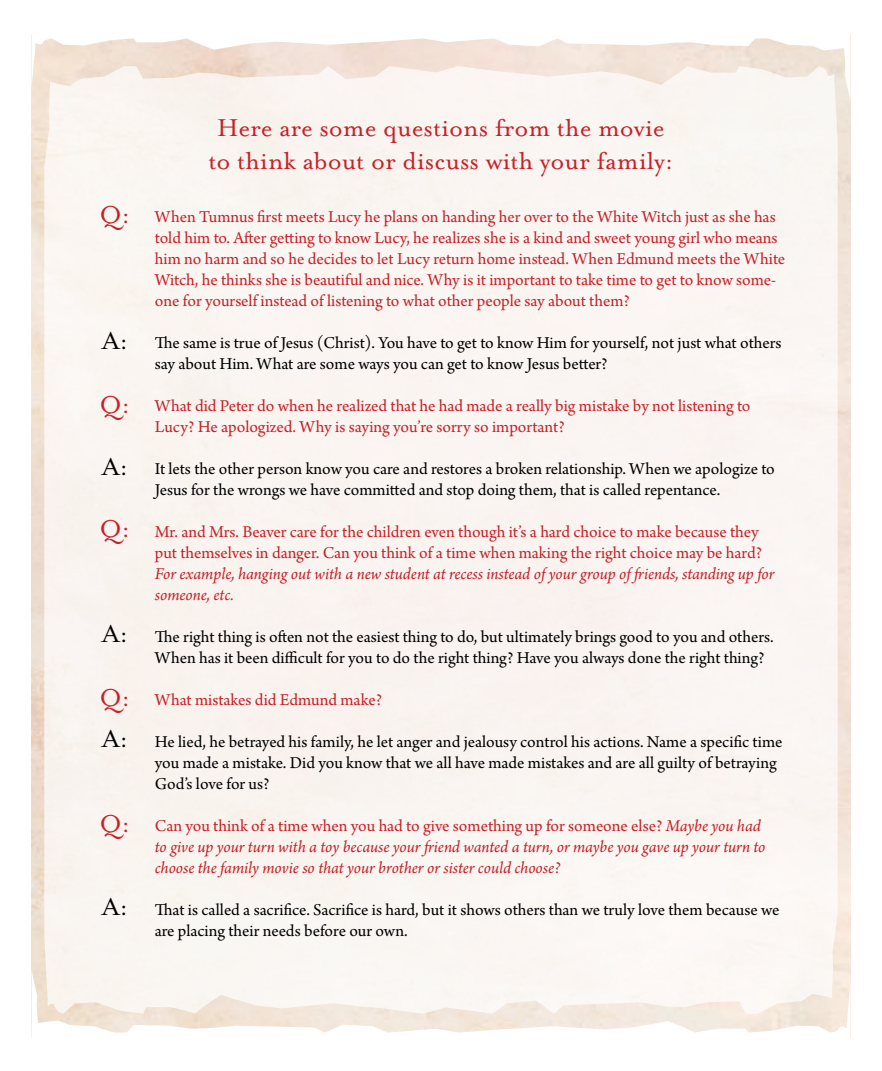
<style>
.page{position:relative;width:882px;height:1071px;background:#fff}
.page>*{position:absolute;margin:0;border:0;box-sizing:border-box;transform-origin:0 0}
.t1{font:28px/33.6px "Mrs Eaves OT";color:#c72127;text-align:center}
.t2{font:28px "Mrs Eaves OT";color:#000}
.t3{font:17.5px/21px "Arno Pro";color:#000}
.t4{font:17.5px/21px "Arno Pro";color:#c72127}
.t5{font:italic 17.5px/21px "Arno Pro";letter-spacing:-.005em;color:#c72127}
.s1{font-style:normal}
</style>
<div class="page">
<div style="left:44px;top:101px;width:794px;height:869px;background:#faf5f1"></div>
<svg style="left:31px;top:970px;width:819px;height:68px;fill:#faf6f2"></svg>
<svg style="left:32px;top:38px;width:818px;height:63px"></svg>
<h1 class="t1" style="left:100px;top:198px;width:32px">Q:</h1>
<h1 class="t2" style="left:102px;top:324px;width:28px">A:</h1>
<h1 class="t1" style="left:100px;top:388px;width:32px">Q:</h1>
<h1 class="t2" style="left:102px;top:450px;width:28px">A:</h1>
<h1 class="t1" style="left:100px;top:512px;width:32px">Q:</h1>
<h1 class="t2" style="left:102px;top:618px;width:28px">A:</h1>
<h1 class="t1" style="left:100px;top:681px;width:32px">Q:</h1>
<h1 class="t2" style="left:102px;top:723px;width:28px">A:</h1>
<h1 class="t1" style="left:100px;top:807px;width:32px">Q:</h1>
<h1 class="t2" style="left:102px;top:890px;width:28px">A:</h1>
<h1 class="t1" style="left:208px;top:110px;width:467px">Here are some questions from the movie to think about or discuss with your family:</h1>
<p class="t4" style="left:155px;top:207px;width:632px">When Tumnus first meets Lucy he plans on handing her over to the White Witch just as she has told him to. After getting to know Lucy, he realizes she is a kind and sweet young girl who means him no harm and so he decides to let Lucy return home instead. When Edmund meets the White Witch, he thinks she is beautiful and nice. Why is it important to take time to get to know some&shy;one for yourself instead of listening to what other people say about them?</p>
<p class="t3" style="left:155px;top:333px;width:628px">The same is true of Jesus (Christ). You have to get to know Him for yourself, not just what others say about Him. What are some ways you can get to know Jesus better?</p>
<p class="t4" style="left:155px;top:396px;width:597px">What did Peter do when he realized that he had made a really big mistake by not listening to<br>Lucy? He apologized. Why is saying you’re sorry so important?</p>
<p class="t3" style="left:155px;top:459px;width:622px">It lets the other person know you care and restores a broken relationship. When we apologize to<br>Jesus for the wrongs we have committed and stop doing them, that is called repentance.</p>
<p class="t4" style="left:155px;top:522px;width:609px">Mr. and Mrs. Beaver care for the children even though it’s a hard choice to make because they put themselves in danger. Can you think of a time when making the right choice may be hard?</p>
<p class="t5" style="left:155px;top:564px;width:621px">For example, hanging out with a new student at recess instead of your group of friends, standing up for someone, etc.</p>
<p class="t3" style="left:155px;top:627px;width:620px">The right thing is often not the easiest thing to do, but ultimately brings good to you and others.<br>When has it been difficult for you to do the right thing? Have you always done the right thing?</p>
<p class="t4" style="left:155px;top:690px;width:229px">What mistakes did Edmund make?</p>
<p class="t3" style="left:155px;top:732px;width:629px">He lied, he betrayed his family, he let anger and jealousy control his actions. Name a specific time you made a mistake. Did you know that we all have made mistakes and are all guilty of betraying<br>God’s love for us?</p>
<p class="t5" style="left:155px;top:816px;width:612px"><span class="s1">Can you think of a time when you had to give something up for someone else?</span> Maybe you had to give up your turn with a toy because your friend wanted a turn, or maybe you gave up your turn to choose the family movie so that your brother or sister could choose?</p>
<p class="t3" style="left:155px;top:900px;width:626px">That is called a sacrifice. Sacrifice is hard, but it shows others than we truly love them because we are placing their needs before our own.</p>
</div>
